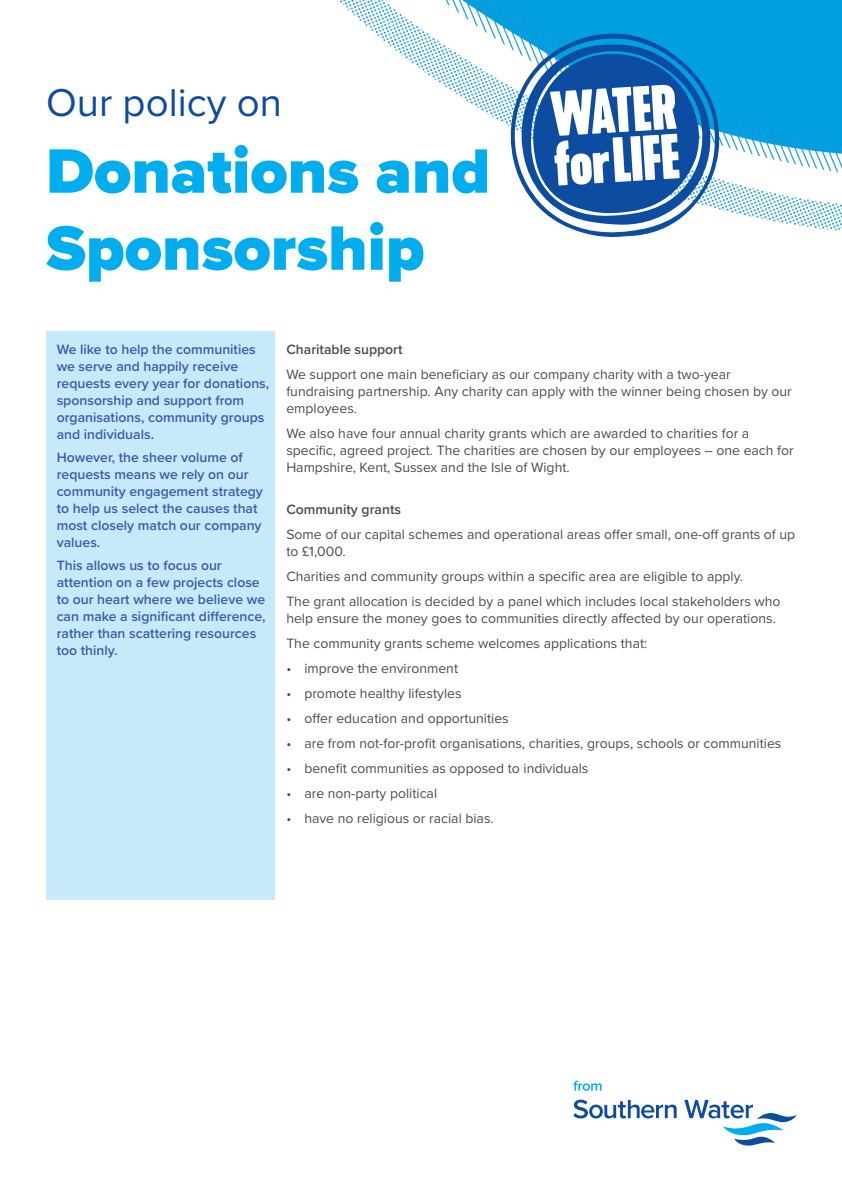
<style>
.page{position:relative;width:842px;height:1191px;background:#fff}
.page>*{position:absolute;margin:0;border:0;box-sizing:border-box;transform-origin:0 0}
.t1{font:900 65px "Proxima Nova";color:#00aeef}
.t2{font:40.2px "Proxima Nova";color:#0d4da1}
.text{font:14px/17px "Proxima Nova";color:#4b4c4d}
.INTRO{font:600 14px/17px "Proxima Nova";color:#375fac}
.text-2{font:600 14px "Proxima Nova";color:#4b4c4d}
</style>
<div class="page">
<img style="left:46px;top:0;width:796px;height:1146px">
<div style="left:46px;top:332px;width:229px;height:568px;background:#c6eafa"></div>
<svg style="left:510px;top:28px;width:215px;height:210px"></svg>
<svg style="left:520px;top:44px;width:193px;height:182px"></svg>
<svg style="left:573px;top:1080px;width:28px;height:10px"></svg>
<svg style="left:573px;top:1099px;width:104px;height:19px"></svg>
<svg style="left:684px;top:1099px;width:113px;height:46px"></svg>
<p class="t2" style="left:46px;top:72px;width:237px">Our policy on</p>
<p class="t1" style="left:46px;top:123px;width:446px">Donations and</p>
<p class="t1" style="left:46px;top:200px;width:380px">Sponsorship</p>
<p class="INTRO" style="left:57px;top:341px;width:214px">We like to help the communities we serve and happily receive requests every year for donations, sponsorship and support from organisations, community groups and individuals.</p>
<p class="INTRO" style="left:57px;top:448px;width:208px">However, the sheer volume of requests means we rely on our community engagement strategy to help us select the causes that most closely match our company values.</p>
<p class="INTRO" style="left:57px;top:556px;width:210px">This allows us to focus our attention on a few projects close to our heart where we believe we can make a significant difference, rather than scattering resources too thinly.</p>
<p class="text-2" style="left:286px;top:339px;width:118px">Charitable support</p>
<p class="text" style="left:286px;top:365px;width:507px">We support one main beneficiary as our company charity with a two-year fundraising partnership. Any charity can apply with the winner being chosen by our employees.</p>
<p class="text" style="left:286px;top:424px;width:509px">We also have four annual charity grants which are awarded to charities for a specific, agreed project. The charities are chosen by our employees – one each for<br>Hampshire, Kent, Sussex and the Isle of Wight.</p>
<p class="text-2" style="left:286px;top:499px;width:116px">Community grants</p>
<p class="text" style="left:286px;top:525px;width:510px">Some of our capital schemes and operational areas offer small, one-off grants of up to £1,000.</p>
<p class="text" style="left:286px;top:567px;width:458px">Charities and community groups within a specific area are eligible to apply.</p>
<p class="text" style="left:286px;top:592px;width:496px">The grant allocation is decided by a panel which includes local stakeholders who help ensure the money goes to communities directly affected by our operations.</p>
<p class="text" style="left:286px;top:634px;width:363px">The community grants scheme welcomes applications that:</p>
<p class="text" style="left:286px;top:659px;width:173px">• improve the environment</p>
<p class="text" style="left:286px;top:684px;width:177px">• promote healthy lifestyles</p>
<p class="text" style="left:286px;top:709px;width:224px">• offer education and opportunities</p>
<p class="text" style="left:286px;top:734px;width:497px">• are from not-for-profit organisations, charities, groups, schools or communities</p>
<p class="text" style="left:286px;top:759px;width:304px">• benefit communities as opposed to individuals</p>
<p class="text" style="left:286px;top:784px;width:152px">• are non-party political</p>
<p class="text" style="left:286px;top:809px;width:209px">• have no religious or racial bias.</p>
</div>
